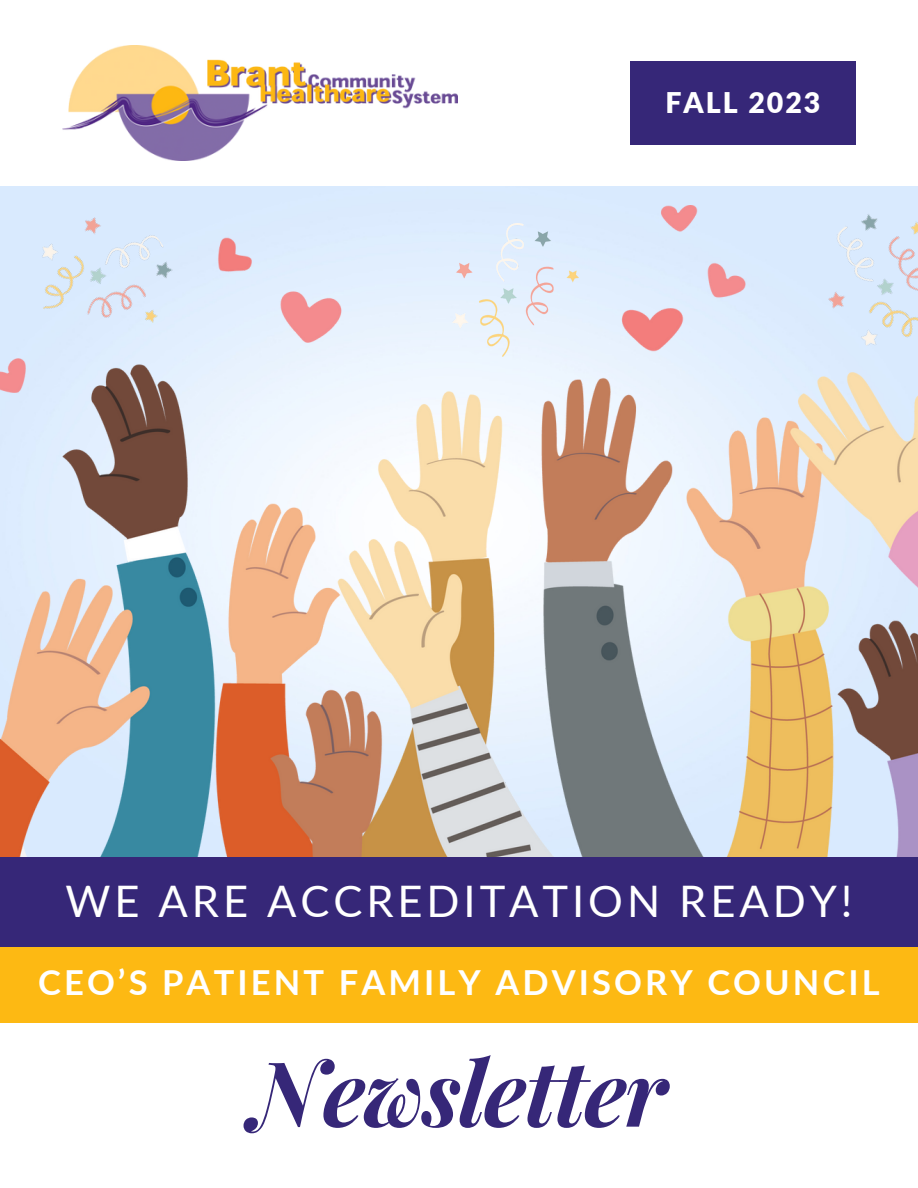
<style>
.page{position:relative;width:918px;height:1188px;background:#fff}
.page>*{position:absolute;margin:0;border:0;box-sizing:border-box;transform-origin:0 0}
.t1{font:italic 700 90px "Playfair Display";letter-spacing:-.02em;color:#362778}
.t2{font:43.5px "Lato";letter-spacing:.09em;color:#fff}
.t3{font:700 34.5px "Lato";letter-spacing:.09em;color:#fff}
.t4{font:900 28.5px "Lato";letter-spacing:.07em;color:#fff}
</style>
<div class="page">
<div style="left:630px;top:61px;width:226px;height:83px;background:#362778"></div>
<div style="left:0;top:943px;width:918px;height:80px;background:#fdb913"></div>
<img style="left:0;top:206px;width:918px;height:651px">
<div style="left:0;top:857px;width:918px;height:89px;background:#362778"></div>
<img style="left:62px;top:45px;width:395px;height:115px">
<img style="left:452px;top:223px;width:126px;height:134px">
<img style="left:796px;top:186px;width:122px;height:184px">
<img style="left:14px;top:189px;width:182px;height:181px">
<p class="t4" style="left:666px;top:85px;width:156px">FALL 2023</p>
<p class="t2" style="left:66px;top:875px;width:788px">WE ARE ACCREDITATION READY!</p>
<p class="t3" style="left:38px;top:961px;width:843px">CEO’S PATIENT FAMILY ADVISORY COUNCIL</p>
<p class="t1" style="left:251px;top:1029px;width:418px">Newsletter</p>
</div>
